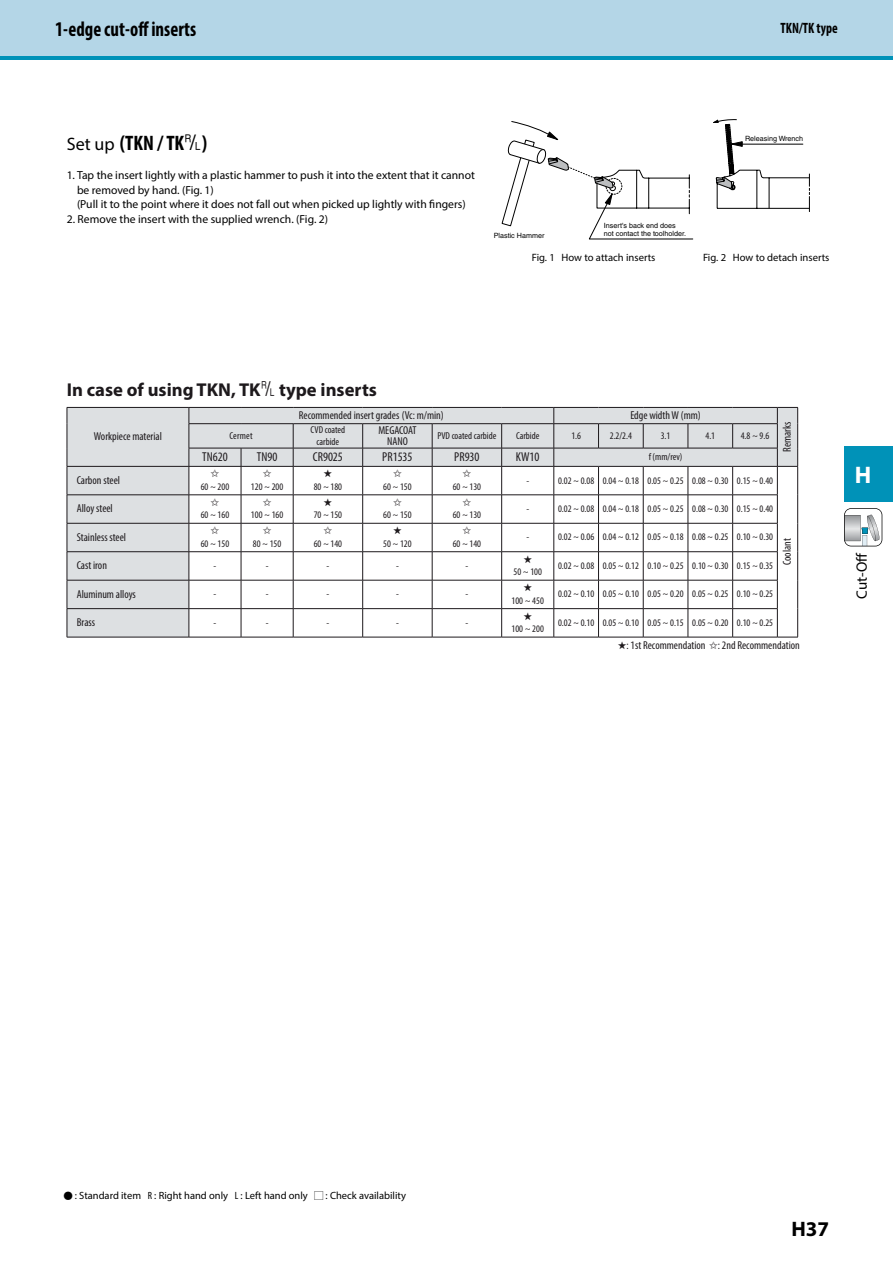
<style>
.page{position:relative;width:893px;height:1263px;background:#fff}
.page>*{position:absolute;margin:0;border:0;box-sizing:border-box;transform-origin:0 0}
.t1{font:700 24px "Myriad Pro";color:#fff}
.t2{font:700 condensed 21px "Myriad Pro";color:#000;scale:.9 1}
.t3{font:700 condensed 21px "Myriad Pro";color:#000}
.t4{font:700 21px "Myriad Pro";color:#000}
.t5{font:700 18.6px "Myriad Pro";color:#1d191c}
.t6{font:700 condensed 15px "Myriad Pro";color:#000;scale:.9 1}
.t7{font:15px "Myriad Pro";color:#000}
.t8{font:condensed 12.9px "Myriad Pro";color:#1d191c}
.t9{font:11.7px "Myriad Pro";color:#000}
.t10{font:condensed 11.4px/11.4px "Myriad Pro";color:#1d191c;text-align:center}
.t11{font:condensed 10.8px "Myriad Pro";color:#1d191c}
.t12{font:10.65px "Myriad Pro";color:#000}
.t13{font:10.5px "Myriad Pro";color:#000}
.t14{font:condensed 10.05px/11.4px "Myriad Pro";color:#1d191c;text-align:center}
.t15{font:7.2px/8.7px "Helvetica LT Std";color:#000}
.s1{font-weight:400;font-stretch:normal;font-size:18px}
.s2{font-family:"kyocera";font-weight:400;font-stretch:normal;font-size:19.5px}
.s3{font-stretch:condensed;font-size:12.9px;color:#1d191c}
.s4{font-family:"kyocera";font-weight:400}
.s5{font-family:"kyocera"}
.s6{font-stretch:condensed}
</style>
<div class="page">
<div style="left:0;top:0;width:893px;height:60px;background:linear-gradient(to right,#0092b8,#0092b8)"></div>
<div style="left:0;top:0;width:893px;height:55px;background:#b4d6e7"></div>
<hr style="left:0;top:0;width:1px;height:60px;background:#0092b8">
<hr style="left:0;top:0;width:1px;height:55px;background:#b4d6e7">
<div style="left:844px;top:446px;width:49px;height:56px;background:#0092b8"></div>
<svg style="left:844px;top:508px;width:38px;height:38px"></svg>
<svg style="left:501px;top:121px;width:192px;height:118px"></svg>
<svg style="left:713px;top:119px;width:97px;height:93px"></svg>
<svg style="left:67px;top:407px;width:731px;height:231px"></svg>
<h2 class="t2" style="left:55px;top:15px;width:158px">1-edge cut-off inserts</h2>
<h3 class="t6" style="left:781px;top:19px;width:65px">TKN/TK type</h3>
<h2 class="t3" style="left:67px;top:130px;width:142px"><span class="s1">Set up</span> (TKN / TK<span class="s2">&amp;</span>)</h2>
<p class="t9" style="left:67px;top:168px;width:410px">1. Tap the insert lightly with a plastic hammer to push it into the extent that it cannot</p>
<p class="t9" style="left:77px;top:197px;width:390px">(Pull it to the point where it does not fall out when picked up lightly with fingers)</p>
<p class="t9" style="left:67px;top:211px;width:263px">2. Remove the insert with the supplied wrench. (Fig. 2)</p>
<p class="t10" style="left:94px;top:141px;width:70px">Workpiece material</p>
<p class="t10" style="left:77px;top:183px;width:45px">Carbon steel</p>
<p class="t9" style="left:77px;top:182px;width:142px">be removed by hand. (Fig. 1)<span class="s3">-</span></p>
<p class="t10" style="left:77px;top:212px;width:38px">Alloy steel</p>
<p class="t8" style="left:214px;top:209px;width:5px">-</p>
<p class="t11" style="left:253px;top:217px;width:32px">70 ~ 150</p>
<p class="t11" style="left:306px;top:217px;width:32px">60 ~ 150</p>
<p class="t15" style="left:494px;top:231px;width:52px">Plastic Hammer</p>
<p class="t15" style="left:604px;top:221px;width:84px">Insert's back end does not contact the toolholder.</p>
<p class="t15" style="left:745px;top:134px;width:59px">Releasing Wrench</p>
<p class="t12" style="left:532px;top:251px;width:125px">Fig. 1 How to attach inserts</p>
<p class="t12" style="left:703px;top:251px;width:128px">Fig. 2 How to detach inserts</p>
<h3 class="t5" style="left:67px;top:378px;width:312px">In case of using TKN, TK<span class="s4">&amp;</span> type inserts</h3>
<p class="t10" style="left:299px;top:409px;width:146px">Recommended insert grades (Vc: m/min)</p>
<p class="t10" style="left:630px;top:409px;width:72px">Edge width W (mm)</p>
<p class="t10" style="left:94px;top:431px;width:70px">Workpiece material</p>
<p class="t14" style="left:229px;top:430px;width:25px">Cermet</p>
<p class="t14" style="left:311px;top:424px;width:36px">CVD coated carbide</p>
<p class="t10" style="left:378px;top:424px;width:40px">MEGACOAT<br>NANO</p>
<p class="t14" style="left:437px;top:430px;width:61px">PVD coated carbide</p>
<p class="t14" style="left:516px;top:430px;width:25px">Carbide</p>
<p class="t14" style="left:571px;top:430px;width:11px">1.6</p>
<p class="t14" style="left:610px;top:430px;width:24px">2.2/2.4</p>
<p class="t14" style="left:661px;top:430px;width:11px">3.1</p>
<p class="t14" style="left:705px;top:430px;width:11px">4.1</p>
<p class="t14" style="left:741px;top:430px;width:30px">4.8 ~ 9.6</p>
<p class="t8" style="left:202px;top:449px;width:27px">TN620</p>
<p class="t8" style="left:257px;top:449px;width:22px">TN90</p>
<p class="t8" style="left:313px;top:449px;width:31px">CR9025</p>
<p class="t8" style="left:382px;top:449px;width:32px">PR1535</p>
<p class="t8" style="left:454px;top:449px;width:27px">PR930</p>
<p class="t8" style="left:516px;top:449px;width:25px">KW10</p>
<p class="t14" style="left:649px;top:451px;width:35px">f (mm/rev)</p>
<p class="t10" style="left:77px;top:474px;width:45px">Carbon steel</p>
<p class="t14" style="left:201px;top:481px;width:30px">60 ~ 200</p>
<p class="t14" style="left:251px;top:481px;width:34px">120 ~ 200</p>
<p class="t14" style="left:314px;top:481px;width:30px">80 ~ 180</p>
<p class="t14" style="left:383px;top:481px;width:30px">60 ~ 150</p>
<p class="t14" style="left:453px;top:481px;width:30px">60 ~ 130</p>
<p class="t14" style="left:526px;top:474px;width:4px">-</p>
<p class="t14" style="left:558px;top:474px;width:217px">0.02 ~ 0.08 0.04 ~ 0.18 0.05 ~ 0.25 0.08 ~ 0.30 0.15 ~ 0.40</p>
<p class="t10" style="left:77px;top:503px;width:38px">Alloy steel</p>
<p class="t14" style="left:201px;top:509px;width:30px">60 ~ 160</p>
<p class="t14" style="left:251px;top:509px;width:34px">100 ~ 160</p>
<p class="t14" style="left:314px;top:509px;width:30px">70 ~ 150</p>
<p class="t14" style="left:383px;top:509px;width:30px">60 ~ 150</p>
<p class="t14" style="left:453px;top:509px;width:30px">60 ~ 130</p>
<p class="t14" style="left:526px;top:503px;width:4px">-</p>
<p class="t14" style="left:558px;top:503px;width:217px">0.02 ~ 0.08 0.04 ~ 0.18 0.05 ~ 0.25 0.08 ~ 0.30 0.15 ~ 0.40</p>
<p class="t10" style="left:77px;top:531px;width:51px">Stainless steel</p>
<p class="t14" style="left:201px;top:537px;width:30px">60 ~ 150</p>
<p class="t14" style="left:253px;top:537px;width:30px">80 ~ 150</p>
<p class="t14" style="left:314px;top:537px;width:30px">60 ~ 140</p>
<p class="t14" style="left:383px;top:537px;width:30px">50 ~ 120</p>
<p class="t14" style="left:453px;top:537px;width:30px">60 ~ 140</p>
<p class="t14" style="left:526px;top:531px;width:4px">-</p>
<p class="t14" style="left:558px;top:531px;width:217px">0.02 ~ 0.06 0.04 ~ 0.12 0.05 ~ 0.18 0.08 ~ 0.25 0.10 ~ 0.30</p>
<p class="t10" style="left:77px;top:560px;width:32px">Cast iron</p>
<p class="t14" style="left:214px;top:560px;width:4px">-</p>
<p class="t14" style="left:266px;top:560px;width:4px">-</p>
<p class="t14" style="left:327px;top:560px;width:4px">-</p>
<p class="t14" style="left:396px;top:560px;width:4px">-</p>
<p class="t14" style="left:465px;top:560px;width:4px">-</p>
<p class="t14" style="left:513px;top:566px;width:30px">50 ~ 100</p>
<p class="t14" style="left:558px;top:560px;width:217px">0.02 ~ 0.08 0.05 ~ 0.12 0.10 ~ 0.25 0.10 ~ 0.30 0.15 ~ 0.35</p>
<p class="t10" style="left:77px;top:588px;width:61px">Aluminum alloys</p>
<p class="t14" style="left:214px;top:588px;width:4px">-</p>
<p class="t14" style="left:266px;top:588px;width:4px">-</p>
<p class="t14" style="left:327px;top:588px;width:4px">-</p>
<p class="t14" style="left:396px;top:588px;width:4px">-</p>
<p class="t14" style="left:465px;top:588px;width:4px">-</p>
<p class="t14" style="left:512px;top:594px;width:34px">100 ~ 450</p>
<p class="t14" style="left:558px;top:588px;width:217px">0.02 ~ 0.10 0.05 ~ 0.10 0.05 ~ 0.20 0.05 ~ 0.25 0.10 ~ 0.25</p>
<p class="t10" style="left:77px;top:617px;width:20px">Brass</p>
<p class="t14" style="left:214px;top:617px;width:4px">-</p>
<p class="t14" style="left:266px;top:617px;width:4px">-</p>
<p class="t14" style="left:327px;top:617px;width:4px">-</p>
<p class="t14" style="left:396px;top:617px;width:4px">-</p>
<p class="t14" style="left:465px;top:617px;width:4px">-</p>
<p class="t14" style="left:512px;top:623px;width:34px">100 ~ 200</p>
<p class="t14" style="left:558px;top:617px;width:217px">0.02 ~ 0.10 0.05 ~ 0.10 0.05 ~ 0.15 0.05 ~ 0.20 0.10 ~ 0.25</p>
<p class="t10" style="left:781px;top:452px;width:32px;rotate:-90deg">Remarks</p>
<p class="t10" style="left:781px;top:565px;width:29px;rotate:-90deg">Coolant</p>
<p class="t10" style="left:618px;top:639px;width:183px">★: 1st Recommendation ✩: 2nd Recommendation</p>
<h1 class="t1" style="left:855px;top:459px;width:18px">H</h1>
<h3 class="t7" style="left:852px;top:599px;width:48px;rotate:-90deg">Cut-Off</h3>
<p class="t13" style="left:64px;top:1188px;width:344px"><span class="s5">N</span> : Standard item <span class="s6">R</span> : Right hand only <span class="s6">L</span> : Left hand only <span class="s5">U</span> : Check availability</p>
<h2 class="t4" style="left:791px;top:1215px;width:39px">H37</h2>
</div>
